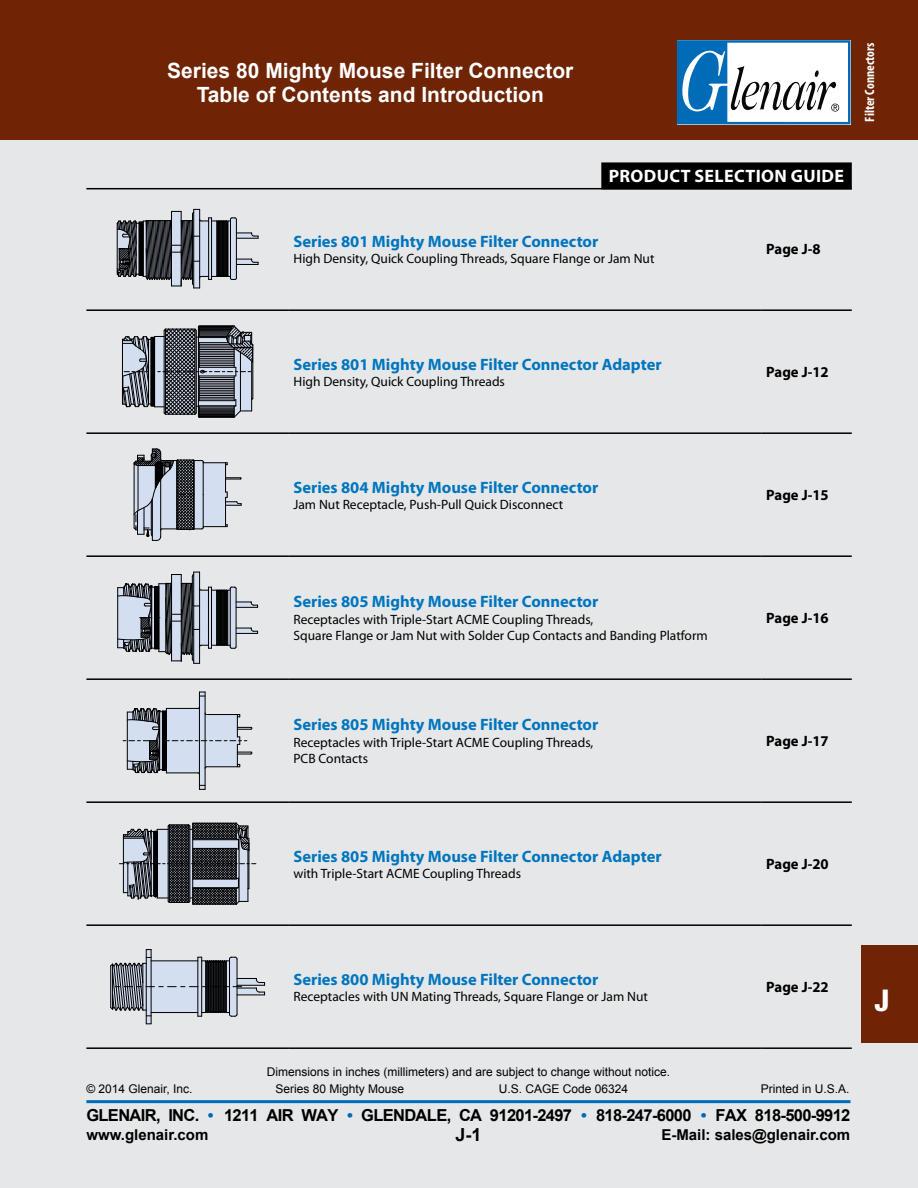
<style>
.page{position:relative;width:918px;height:1188px;background:#fff}
.page>*{position:absolute;margin:0;border:0;box-sizing:border-box;transform-origin:0 0}
.t1{font:800 condensed 30px "Helvetica Neue";color:#fff}
.t2{font:700 21px/24px "Arial";color:#fff;text-align:center}
.t3{font:700 18px "Myriad Pro";letter-spacing:.02em;color:#fff}
.t4{font:700 18px "Arial";color:#000}
.t5{font:700 16.5px "Myriad Pro";color:#0076bf}
.t6{font:700 16.5px "Arial";letter-spacing:-.04em;color:#000}
.t7{font:700 15px "Myriad Pro";color:#000}
.t8{font:700 15px "Arial";color:#000}
.t9{font:13.5px/16.5px "Myriad Pro";color:#000}
.t10{font:700 condensed 13.5px "Myriad Pro";color:#fff}
.t11{font:12px "Arial";color:#000}
.s1{color:#006bb6}
</style>
<div class="page">
<div style="left:0;top:140px;width:918px;height:1048px;background:#e6e7e8"></div>
<hr style="left:86px;top:1100px;width:764px;height:3px;background:#006bb6">
<div style="left:0;top:0;width:918px;height:140px;background:#6e2405"></div>
<svg style="left:677px;top:40px;width:173px;height:84px;background:#a0c0d6"></svg>
<div style="left:861px;top:945px;width:57px;height:98px;background:#6e2405"></div>
<hr style="left:86px;top:309px;width:203px;height:2px;background:#000">
<hr style="left:289px;top:309px;width:473px;height:2px;background:#000">
<hr style="left:762px;top:309px;width:90px;height:2px;background:#000">
<hr style="left:86px;top:432px;width:203px;height:2px;background:#000">
<hr style="left:289px;top:432px;width:473px;height:2px;background:#000">
<hr style="left:762px;top:432px;width:90px;height:2px;background:#000">
<hr style="left:86px;top:555px;width:203px;height:2px;background:#000">
<hr style="left:289px;top:555px;width:473px;height:2px;background:#000">
<hr style="left:762px;top:555px;width:90px;height:2px;background:#000">
<hr style="left:86px;top:678px;width:203px;height:2px;background:#000">
<hr style="left:289px;top:678px;width:473px;height:2px;background:#000">
<hr style="left:762px;top:678px;width:90px;height:2px;background:#000">
<hr style="left:86px;top:801px;width:203px;height:2px;background:#000">
<hr style="left:289px;top:801px;width:473px;height:2px;background:#000">
<hr style="left:762px;top:801px;width:90px;height:2px;background:#000">
<hr style="left:86px;top:924px;width:203px;height:2px;background:#000">
<hr style="left:289px;top:924px;width:473px;height:2px;background:#000">
<hr style="left:762px;top:924px;width:90px;height:2px;background:#000">
<hr style="left:86px;top:1047px;width:203px;height:2px;background:#000">
<hr style="left:289px;top:1047px;width:473px;height:2px;background:#000">
<hr style="left:762px;top:1047px;width:90px;height:2px;background:#000">
<hr style="left:86px;top:188px;width:766px;height:1px;background:#000">
<div style="left:601px;top:162px;width:251px;height:27px;background:#000"></div>
<svg style="left:117px;top:209px;width:142px;height:81px;background:#8e9197"></svg>
<div style="left:139px;top:222px;width:4px;height:53px;border:1px solid #000"></div>
<hr style="left:253px;top:345px;width:1px;height:53px;background:#000">
<svg style="left:122px;top:326px;width:131px;height:92px;background:#787d86"></svg>
<div style="left:151px;top:337px;width:4px;height:69px;border:1px solid #000"></div>
<svg style="left:133px;top:449px;width:109px;height:92px;background:#aaafb8"></svg>
<svg style="left:117px;top:572px;width:141px;height:92px;background:#a1a5ac"></svg>
<div style="left:155px;top:586px;width:4px;height:63px;border:1px solid #000"></div>
<svg style="left:123px;top:692px;width:129px;height:98px;background:#c3c8d1"></svg>
<hr style="left:163px;top:711px;width:3px;height:59px;background:#000">
<div style="left:162px;top:711px;width:5px;height:59px;border:1px solid #000"></div>
<svg style="left:119px;top:823px;width:137px;height:82px;background:#6e7279"></svg>
<svg style="left:110px;top:949px;width:155px;height:76px;background:#acb0b8"></svg>
<h2 class="t2" style="left:167px;top:59px;width:408px">Series 80 Mighty Mouse Filter Connector<br>Table of Contents and Introduction</h2>
<h3 class="t3" style="left:609px;top:164px;width:237px">PRODUCT SELECTION GUIDE</h3>
<p class="t5" style="left:293px;top:230px;width:307px">Series 801 Mighty Mouse Filter Connector</p>
<p class="t9" style="left:293px;top:250px;width:363px">High Density, Quick Coupling Threads, Square Flange or Jam Nut</p>
<p class="t7" style="left:766px;top:239px;width:56px">Page J-8</p>
<p class="t10" style="left:861px;top:122px;width:81px;rotate:-90deg">Filter Connectors</p>
<p class="t5" style="left:293px;top:353px;width:370px">Series 801 Mighty Mouse Filter Connector Adapter</p>
<p class="t9" style="left:293px;top:373px;width:213px">High Density, Quick Coupling Threads</p>
<p class="t7" style="left:766px;top:362px;width:64px">Page J-12</p>
<p class="t5" style="left:293px;top:476px;width:307px">Series 804 Mighty Mouse Filter Connector</p>
<p class="t9" style="left:293px;top:496px;width:271px">Jam Nut Receptacle, Push-Pull Quick Disconnect</p>
<p class="t7" style="left:766px;top:485px;width:64px">Page J-15</p>
<p class="t5" style="left:293px;top:591px;width:307px">Series 805 Mighty Mouse Filter Connector</p>
<p class="t9" style="left:293px;top:611px;width:416px">Receptacles with Triple-Start ACME Coupling Threads,<br>Square Flange or Jam Nut with Solder Cup Contacts and Banding Platform</p>
<p class="t7" style="left:766px;top:608px;width:64px">Page J-16</p>
<p class="t5" style="left:293px;top:714px;width:307px">Series 805 Mighty Mouse Filter Connector</p>
<p class="t9" style="left:293px;top:734px;width:301px">Receptacles with Triple-Start ACME Coupling Threads,<br>PCB Contacts</p>
<p class="t7" style="left:766px;top:731px;width:64px">Page J-17</p>
<p class="t5" style="left:293px;top:845px;width:370px">Series 805 Mighty Mouse Filter Connector Adapter</p>
<p class="t9" style="left:293px;top:865px;width:229px">with Triple-Start ACME Coupling Threads</p>
<p class="t7" style="left:766px;top:854px;width:64px">Page J-20</p>
<p class="t5" style="left:293px;top:968px;width:307px">Series 800 Mighty Mouse Filter Connector</p>
<p class="t9" style="left:293px;top:988px;width:356px">Receptacles with UN Mating Threads, Square Flange or Jam Nut</p>
<p class="t11" style="left:267px;top:1064px;width:405px">Dimensions in inches (millimeters) and are subject to change without notice.</p>
<p class="t7" style="left:766px;top:977px;width:64px">Page J-22</p>
<p class="t11" style="left:86px;top:1081px;width:108px">© 2014 Glenair, Inc.</p>
<p class="t11" style="left:276px;top:1081px;width:130px">Series 80 Mighty Mouse</p>
<p class="t11" style="left:499px;top:1081px;width:131px">U.S. CAGE Code 06324</p>
<p class="t11" style="left:761px;top:1081px;width:90px">Printed in U.S.A.</p>
<p class="t6" style="left:86px;top:1104px;width:766px">GLENAIR, INC. <span class="s1">•</span> 1211 AIR WAY <span class="s1">•</span> GLENDALE, CA 91201-2497 <span class="s1">•</span> 818-247-6000 <span class="s1">•</span> FAX 818-500-9912</p>
<h3 class="t4" style="left:455px;top:1123px;width:28px">J-1</h3>
<p class="t8" style="left:86px;top:1125px;width:123px">www.glenair.com</p>
<p class="t8" style="left:661px;top:1125px;width:190px">E-Mail: sales@glenair.com</p>
<h1 class="t1" style="left:874px;top:982px;width:16px">J</h1>
</div>
